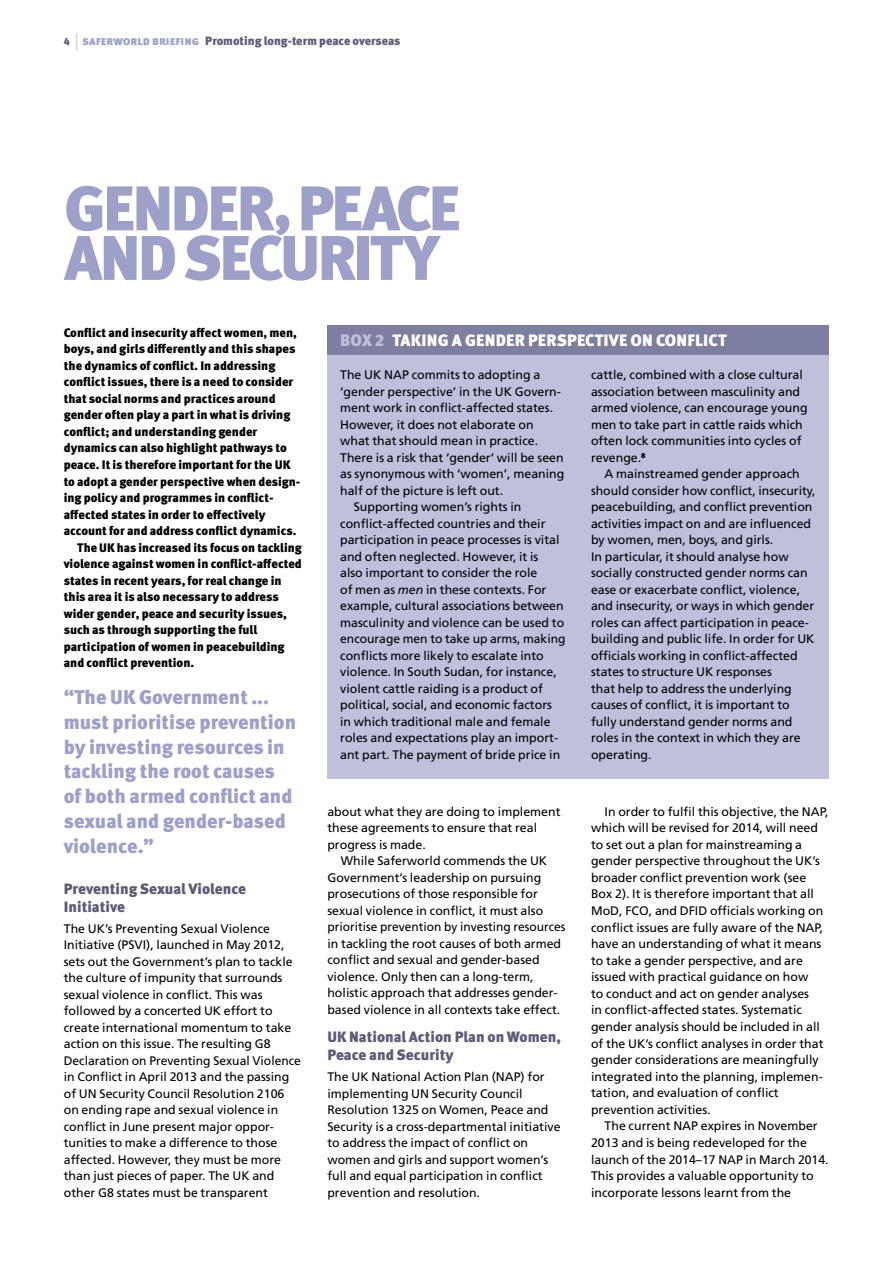
<style>
.page{position:relative;width:893px;height:1263px;background:#fff}
.page>*{position:absolute;margin:0;border:0;box-sizing:border-box;transform-origin:0 0}
.t1{font:900 63px "Meta Pro";color:#9da0c9}
.t2{font:900 19.8px/24.8px "Meta Pro";color:#9da0c9}
.t3{font:900 16.5px "Meta Pro";letter-spacing:.02em;color:#fff}
.t4{font:900 15px/18px "Meta Pro";color:#5b5c77}
.t5{font:12.3px/16.5px "Frutiger LT Std";color:#000}
.t6{font:900 12.3px "Meta Pro";color:#000}
.t7{font:900 12px "Meta Pro";color:#5b5c77}
.s1{font-size:10.5px}
.s2{font-weight:400;font-size:18px;color:#c7c8e1}
.s3{color:#9da0c9}
.s4{color:#bec0dc}
.s5{font-style:italic}
</style>
<div class="page">
<div style="left:327px;top:325px;width:502px;height:30px;background:#7d7fa0"></div>
<div style="left:327px;top:355px;width:502px;height:423px;background:#bec0dc"></div>
<p class="t7" style="left:64px;top:34px;width:338px"><span class="s1">4</span> <span class="s2">|</span> <span class="s3">saferworld briefing</span> Promoting long-term peace overseas</p>
<h1 class="t1" style="left:64px;top:169px;width:74px">Gender</h1>
<h1 class="t1" style="left:273px;top:169px;width:90px">, Peace</h1>
<h1 class="t1" style="left:64px;top:219px;width:39px">and</h1>
<h1 class="t1" style="left:183px;top:219px;width:68px">Securit</h1>
<h1 class="t1" style="left:403px;top:219px;width:37px">y</h1>
<p class="t6" style="left:64px;top:325px;width:235px">Conflict and insecurity affect women, men,</p>
<p class="t6" style="left:64px;top:342px;width:233px">boys, and girls differently and this shapes</p>
<p class="t6" style="left:64px;top:358px;width:213px">the dynamics of conflict. In addressing</p>
<p class="t6" style="left:64px;top:375px;width:231px">conflict issues, there is a need to consider</p>
<p class="t6" style="left:64px;top:391px;width:213px">that social norms and practices around</p>
<p class="t6" style="left:64px;top:408px;width:228px">gender often play a part in what is driving</p>
<p class="t6" style="left:64px;top:424px;width:195px">conflict; and understanding gender</p>
<p class="t6" style="left:64px;top:440px;width:225px">dynamics can also highlight pathways to</p>
<p class="t6" style="left:64px;top:457px;width:228px">peace. It is therefore important for the UK</p>
<p class="t6" style="left:64px;top:474px;width:238px">to adopt a gender perspective when design-</p>
<p class="t6" style="left:64px;top:490px;width:211px">ing policy and programmes in conflict-</p>
<p class="t6" style="left:64px;top:507px;width:203px">affected states in order to effectively</p>
<p class="t6" style="left:64px;top:523px;width:234px">account for and address conflict dynamics.</p>
<p class="t6" style="left:77px;top:540px;width:226px">The UK has increased its focus on tackling</p>
<p class="t6" style="left:64px;top:556px;width:240px">violence against women in conflict-affected</p>
<p class="t6" style="left:64px;top:573px;width:219px">states in recent years, for real change in</p>
<p class="t6" style="left:64px;top:589px;width:217px">this area it is also necessary to address</p>
<p class="t6" style="left:64px;top:606px;width:225px">wider gender, peace and security issues,</p>
<p class="t6" style="left:64px;top:622px;width:195px">such as through supporting the full</p>
<p class="t6" style="left:64px;top:639px;width:222px">participation of women in peacebuilding</p>
<p class="t6" style="left:64px;top:655px;width:132px">and conflict prevention.</p>
<h2 class="t2" style="left:64px;top:686px;width:234px">“The UK Government ... must prioritise prevention by investing resources in tackling the root causes of both armed conflict and sexual and gender-based violence.”</h2>
<p class="t4" style="left:64px;top:880px;width:184px">Preventing Sexual Violence<br>Initiative</p>
<p class="t5" style="left:64px;top:920px;width:239px">The UK’s Preventing Sexual Violence Initiative (PSVI), launched in May 2012, sets out the Government’s plan to tackle the culture of impunity that surrounds sexual violence in conflict. This was followed by a concerted UK effort to create international momentum to take action on this issue. The resulting G8<br>Declaration on Preventing Sexual Violence in Conflict in April 2013 and the passing of UN Security Council Resolution 2106 on ending rape and sexual violence in conflict in June present major oppor&shy;tunities to make a difference to those affected. However, they must be more than just pieces of paper. The UK and other G8 states must be transparent</p>
<h3 class="t3" style="left:340px;top:330px;width:71px"><span class="s4">BOX 2</span> Taking</h3>
<h3 class="t3" style="left:452px;top:330px;width:24px">agender</h3>
<h3 class="t3" style="left:528px;top:330px;width:10px">perspective</h3>
<h3 class="t3" style="left:631px;top:330px;width:37px">on con</h3>
<h3 class="t3" style="left:687px;top:330px;width:17px">flict</h3>
<p class="t5" style="left:340px;top:367px;width:202px">The UK NAP commits to adopting a</p>
<p class="t5" style="left:340px;top:383px;width:222px">‘gender perspective’ in the UK Govern-</p>
<p class="t5" style="left:340px;top:400px;width:214px">ment work in conflict-affected states.</p>
<p class="t5" style="left:340px;top:416px;width:195px">However, it does not elaborate on</p>
<p class="t5" style="left:340px;top:433px;width:200px">what that should mean in practice.</p>
<p class="t5" style="left:340px;top:449px;width:225px">There is a risk that ‘gender’ will be seen</p>
<p class="t5" style="left:340px;top:466px;width:226px">as synonymous with ‘women’, meaning</p>
<p class="t5" style="left:340px;top:482px;width:164px">half of the picture is left out.</p>
<p class="t5" style="left:354px;top:499px;width:169px">Supporting women’s rights in</p>
<p class="t5" style="left:340px;top:515px;width:207px">conflict-affected countries and their</p>
<p class="t5" style="left:340px;top:532px;width:221px">participation in peace processes is vital</p>
<p class="t5" style="left:340px;top:548px;width:200px">and often neglected. However, it is</p>
<p class="t5" style="left:340px;top:565px;width:199px">also important to consider the role</p>
<p class="t5" style="left:340px;top:581px;width:208px">of men as <span class="s5">men</span> in these contexts. For</p>
<p class="t5" style="left:340px;top:598px;width:225px">example, cultural associations between</p>
<p class="t5" style="left:340px;top:614px;width:226px">masculinity and violence can be used to</p>
<p class="t5" style="left:340px;top:631px;width:227px">encourage men to take up arms, making</p>
<p class="t5" style="left:340px;top:647px;width:205px">conflicts more likely to escalate into</p>
<p class="t5" style="left:340px;top:664px;width:218px">violence. In South Sudan, for instance,</p>
<p class="t5" style="left:340px;top:680px;width:204px">violent cattle raiding is a product of</p>
<p class="t5" style="left:340px;top:697px;width:213px">political, social, and economic factors</p>
<p class="t5" style="left:340px;top:713px;width:212px">in which traditional male and female</p>
<p class="t5" style="left:340px;top:730px;width:219px">roles and expectations play an import-</p>
<p class="t5" style="left:340px;top:746px;width:222px">ant part. The payment of bride price in</p>
<p class="t5" style="left:591px;top:367px;width:218px">cattle, combined with a close cultural association between masculinity and armed violence, can encourage young men to take part in cattle raids which often lock communities into cycles of revenge.<sup>8</sup></p>
<p class="t5" style="left:591px;top:466px;width:226px;text-indent:14px">A mainstreamed gender approach should consider how conflict, insecurity, peacebuilding, and conflict prevention activities impact on and are influenced by women, men, boys, and girls.<br>In particular, it should analyse how socially constructed gender norms can ease or exacerbate conflict, violence, and insecurity, or ways in which gender roles can affect participation in peace&shy;building and public life. In order for UK officials working in conflict-affected states to structure UK responses<br>that help to address the underlying causes of conflict, it is important to fully understand gender norms and roles in the context in which they are operating.</p>
<p class="t5" style="left:327px;top:803px;width:235px">about what they are doing to implement these agreements to ensure that real progress is made.</p>
<p class="t5" style="left:327px;top:852px;width:240px;text-indent:14px">While Saferworld commends the UK Government’s leadership on pursuing prosecutions of those responsible for sexual violence in conflict, it must also prioritise prevention by investing resources in tackling the root causes of both armed conflict and sexual and gender-based violence. Only then can a long-term, holistic approach that addresses gender&shy;based violence in all contexts take effect.</p>
<p class="t4" style="left:327px;top:1029px;width:235px">UK National Action Plan on Women,<br>Peace and Security</p>
<p class="t5" style="left:327px;top:1068px;width:235px">The UK National Action Plan (NAP) for implementing UN Security Council Resolution 1325 on Women, Peace and Security is a cross-departmental initiative to address the impact of conflict on women and girls and support women’s full and equal participation in conflict prevention and resolution.</p>
<p class="t5" style="left:591px;top:803px;width:239px;text-indent:14px">In order to fulfil this objective, the NAP, which will be revised for 2014, will need to set out a plan for mainstreaming a gender perspective throughout the UK’s broader conflict prevention work (see Box 2). It is therefore important that all MoD, FCO, and DFID officials working on conflict issues are fully aware of the NAP, have an understanding of what it means to take a gender perspective, and are issued with practical guidance on how<br>to conduct and act on gender analyses<br>in conflict-affected states. Systematic gender analysis should be included in all of the UK’s conflict analyses in order that gender considerations are meaningfully integrated into the planning, implemen&shy;tation, and evaluation of conflict prevention activities.</p>
<p class="t5" style="left:591px;top:1118px;width:239px;text-indent:14px">The current NAP expires in November 2013 and is being redeveloped for the launch of the 2014–17 NAP in March 2014.<br>This provides a valuable opportunity to incorporate lessons learnt from the</p>
</div>
